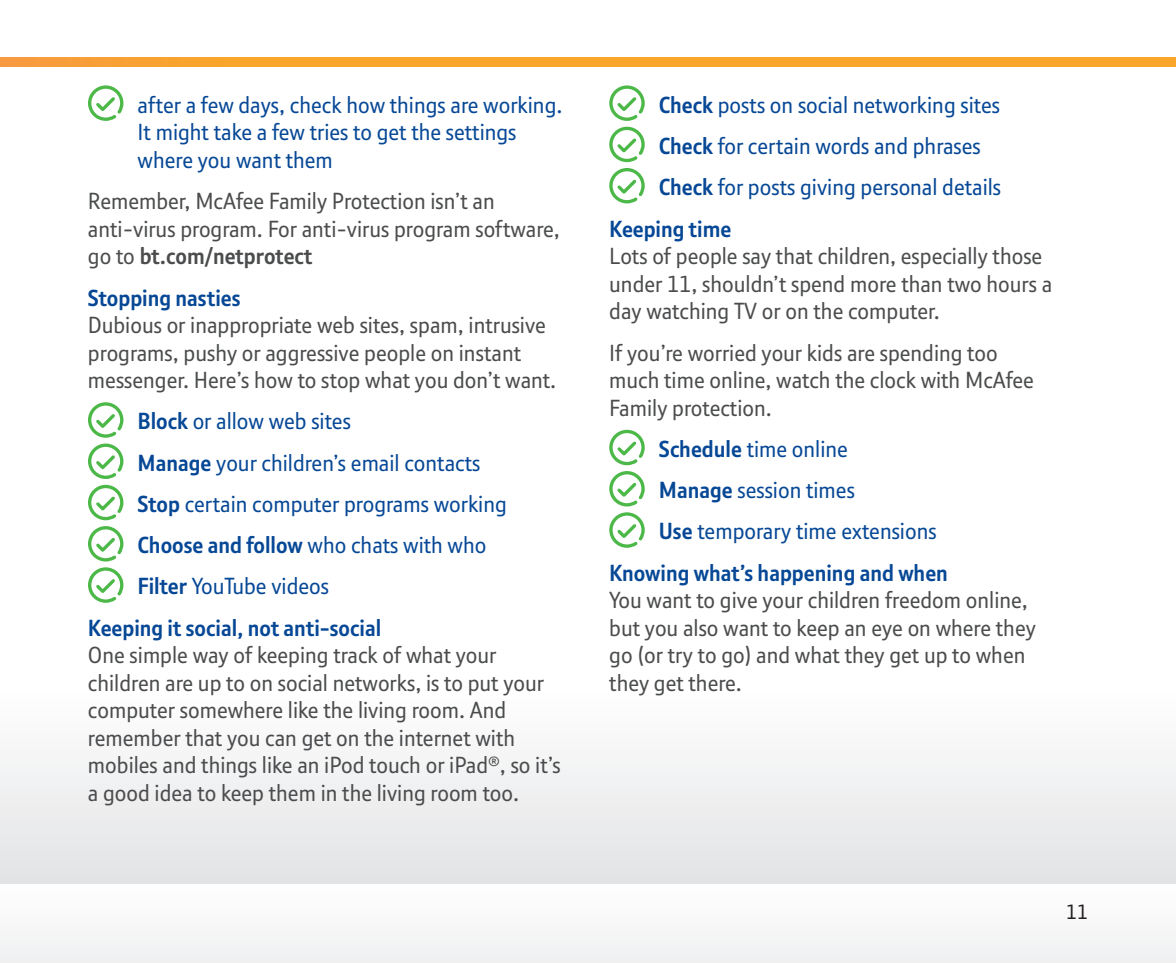
<style>
.page{position:relative;width:1176px;height:963px;background:#fff}
.page>*{position:absolute;margin:0;border:0;box-sizing:border-box;transform-origin:0 0}
.t1{font:22.5px/27.5px "New BT";color:#4b4c4d}
.t2{font:22.5px/27.5px "New BT";color:#074896}
.t3{font:700 22.5px "New BT";color:#074896}
.t4{font:20px "New BT";color:#231f20}
.s1{font-weight:700}
.s2{font-weight:400}
</style>
<div class="page">
<div style="left:0;top:883px;width:1175px;height:79px;background:#f7f7f8"></div>
<div style="left:0;top:690px;width:1175px;height:193px;background:linear-gradient(to bottom,#fff,#e2e3e5)"></div>
<svg style="left:0;top:58px;width:1175px;height:8px;background:#f8a42c"></svg>
<svg style="left:88px;top:85px;width:35px;height:36px"></svg>
<svg style="left:88px;top:402px;width:35px;height:35px"></svg>
<svg style="left:88px;top:443px;width:35px;height:36px"></svg>
<svg style="left:88px;top:485px;width:35px;height:35px"></svg>
<svg style="left:88px;top:526px;width:35px;height:35px"></svg>
<svg style="left:88px;top:567px;width:35px;height:35px"></svg>
<svg style="left:609px;top:85px;width:35px;height:36px"></svg>
<svg style="left:609px;top:127px;width:35px;height:35px"></svg>
<svg style="left:609px;top:168px;width:35px;height:35px"></svg>
<svg style="left:609px;top:430px;width:35px;height:35px"></svg>
<svg style="left:609px;top:471px;width:35px;height:35px"></svg>
<svg style="left:609px;top:512px;width:35px;height:35px"></svg>
<p class="t2" style="left:138px;top:90px;width:426px">after a few days, check how things are working.<br>It might take a few tries to get the settings where you want them</p>
<p class="t1" style="left:88px;top:187px;width:473px">Remember, McAfee Family Protection isn’t an anti-virus program. For anti-virus program software, go to <span class="s1">bt.com/netprotect</span></p>
<p class="t3" style="left:88px;top:284px;width:154px">Stopping nasties</p>
<p class="t1" style="left:88px;top:311px;width:469px">Dubious or inappropriate web sites, spam, intrusive programs, pushy or aggressive people on instant messenger. Here’s how to stop what you don’t want.</p>
<p class="t2" style="left:138px;top:407px;width:215px"><span class="s1">Block</span> or allow web sites</p>
<p class="t2" style="left:138px;top:448px;width:344px"><span class="s1">Manage</span> your children’s email contacts</p>
<p class="t2" style="left:138px;top:489px;width:370px"><span class="s1">Stop</span> certain computer programs working</p>
<p class="t3" style="left:138px;top:532px;width:350px">Choose and follow <span class="s2">who chats with who</span></p>
<p class="t2" style="left:138px;top:572px;width:193px"><span class="s1">Filter</span> YouTube videos</p>
<p class="t3" style="left:88px;top:614px;width:294px">Keeping it social, not anti-social</p>
<p class="t1" style="left:88px;top:641px;width:474px">One simple way of keeping track of what your children are up to on social networks, is to put your computer somewhere like the living room. And remember that you can get on the internet with mobiles and things like an iPod touch or iPad<sup>®</sup>, so it’s a good idea to keep them in the living room too.</p>
<p class="t2" style="left:658px;top:90px;width:342px"><span class="s1">Check</span> posts on social networking sites</p>
<p class="t2" style="left:658px;top:131px;width:323px"><span class="s1">Check</span> for certain words and phrases</p>
<p class="t2" style="left:658px;top:173px;width:343px"><span class="s1">Check</span> for posts giving personal details</p>
<p class="t3" style="left:609px;top:216px;width:124px">Keeping time</p>
<p class="t1" style="left:609px;top:242px;width:444px">Lots of people say that children, especially those under 11, shouldn’t spend more than two hours a day watching TV or on the computer.</p>
<p class="t1" style="left:609px;top:338px;width:426px">If you’re worried your kids are spending too much time online, watch the clock with McAfee<br>Family protection.</p>
<p class="t2" style="left:658px;top:434px;width:190px"><span class="s1">Schedule</span> time online</p>
<p class="t2" style="left:658px;top:476px;width:197px"><span class="s1">Manage</span> session times</p>
<p class="t2" style="left:658px;top:517px;width:279px"><span class="s1">Use</span> temporary time extensions</p>
<p class="t3" style="left:609px;top:559px;width:340px">Knowing what’s happening and when</p>
<p class="t1" style="left:609px;top:586px;width:428px">You want to give your children freedom online, but you also want to keep an eye on where they go (or try to go) and what they get up to when they get there.</p>
<p class="t4" style="left:1065px;top:899px;width:23px">11</p>
</div>
